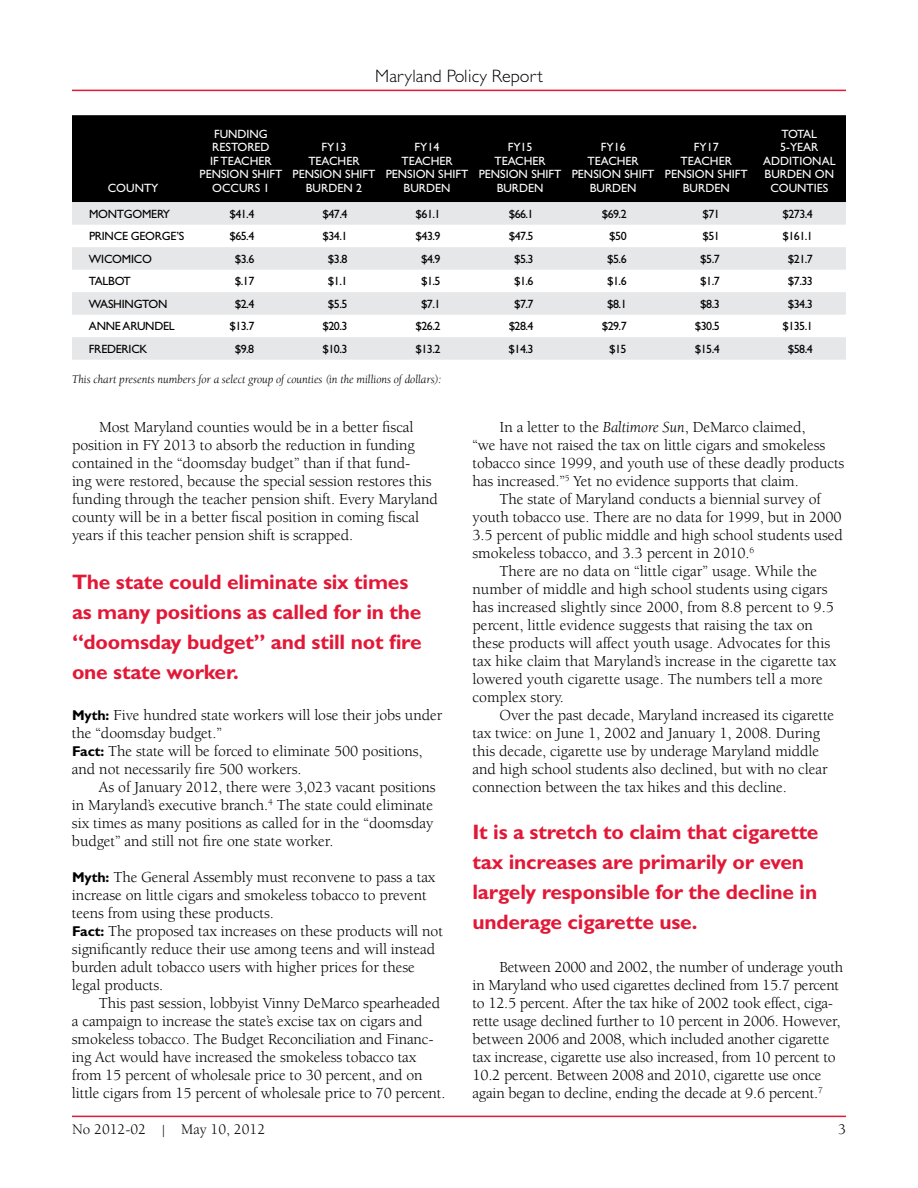
<style>
.page{position:relative;width:918px;height:1188px;background:#fff}
.page>*{position:absolute;margin:0;border:0;box-sizing:border-box;transform-origin:0 0}
.t1{font:700 21px/30px "Gill Sans";letter-spacing:-.01em;color:#e31837}
.t2{font:300 18px "Gill Sans";letter-spacing:.01em;color:#000}
.t3{font:15.75px/18px "Berkeley";letter-spacing:-.005em;color:#000}
.t4{font:15px "Berkeley";color:#000}
.t5{font:12px "Gill Sans";letter-spacing:-.02em;color:#000}
.t6{font:12px/13.5px "Gill Sans";color:#fff;text-align:center}
.t7{font:italic 12px "Berkeley";letter-spacing:-.005em;color:#000}
.s1{font-family:"Gill Sans";font-weight:700;font-size:14.25px}
.s2{font-style:italic}
.s3{font-family:"Adobe Caslon Pro";font-size:12px}
</style>
<div class="page">
<hr style="left:72px;top:1116px;width:774px;height:1px;background:#e31837">
<hr style="left:72px;top:90px;width:774px;height:1px;background:#e31837">
<div style="left:72px;top:115px;width:774px;height:87px;background:#000"></div>
<svg style="left:72px;top:202px;width:774px;height:158px;fill:#e6e7e8"></svg>
<p class="t6" style="left:108px;top:181px;width:52px">COUNTY</p>
<p class="t2" style="left:375px;top:65px;width:169px">Maryland Policy Report</p>
<p class="t6" style="left:200px;top:127px;width:84px">FUNDING<br>RESTORED<br>IF TEACHER<br>PENSION SHIFT<br>OCCURS 1</p>
<p class="t6" style="left:293px;top:140px;width:84px">FY13<br>TEACHER<br>PENSION SHIFT<br>BURDEN 2</p>
<p class="t6" style="left:386px;top:140px;width:84px">FY14<br>TEACHER<br>PENSION SHIFT<br>BURDEN</p>
<p class="t6" style="left:479px;top:140px;width:84px">FY15<br>TEACHER<br>PENSION SHIFT<br>BURDEN</p>
<p class="t6" style="left:572px;top:140px;width:84px">FY16<br>TEACHER<br>PENSION SHIFT<br>BURDEN</p>
<p class="t6" style="left:665px;top:140px;width:84px">FY17<br>TEACHER<br>PENSION SHIFT<br>BURDEN</p>
<p class="t6" style="left:763px;top:127px;width:74px">TOTAL<br>5-YEAR<br>ADDITIONAL<br>BURDEN ON<br>COUNTIES</p>
<p class="t5" style="left:89px;top:207px;width:83px">MONTGOMERY</p>
<p class="t5" style="left:229px;top:207px;width:26px">$41.4</p>
<p class="t5" style="left:323px;top:207px;width:26px">$47.4</p>
<p class="t5" style="left:416px;top:207px;width:26px">$61.1</p>
<p class="t5" style="left:509px;top:207px;width:26px">$66.1</p>
<p class="t5" style="left:602px;top:207px;width:26px">$69.2</p>
<p class="t5" style="left:702px;top:207px;width:19px">$71</p>
<p class="t5" style="left:783px;top:207px;width:32px">$273.4</p>
<p class="t5" style="left:89px;top:230px;width:97px">PRINCE GEORGE’S</p>
<p class="t5" style="left:229px;top:230px;width:26px">$65.4</p>
<p class="t5" style="left:323px;top:230px;width:26px">$34.1</p>
<p class="t5" style="left:416px;top:230px;width:26px">$43.9</p>
<p class="t5" style="left:509px;top:230px;width:26px">$47.5</p>
<p class="t5" style="left:609px;top:230px;width:19px">$50</p>
<p class="t5" style="left:702px;top:230px;width:19px">$51</p>
<p class="t5" style="left:783px;top:230px;width:32px">$161.1</p>
<p class="t5" style="left:89px;top:252px;width:64px">WICOMICO</p>
<p class="t5" style="left:235px;top:252px;width:21px">$3.6</p>
<p class="t5" style="left:328px;top:252px;width:21px">$3.8</p>
<p class="t5" style="left:421px;top:252px;width:21px">$4.9</p>
<p class="t5" style="left:514px;top:252px;width:21px">$5.3</p>
<p class="t5" style="left:607px;top:252px;width:21px">$5.6</p>
<p class="t5" style="left:700px;top:252px;width:21px">$5.7</p>
<p class="t5" style="left:788px;top:252px;width:26px">$21.7</p>
<p class="t5" style="left:89px;top:275px;width:43px">TALBOT</p>
<p class="t5" style="left:235px;top:275px;width:21px">$.17</p>
<p class="t5" style="left:328px;top:275px;width:21px">$1.1</p>
<p class="t5" style="left:421px;top:275px;width:21px">$1.5</p>
<p class="t5" style="left:514px;top:275px;width:21px">$1.6</p>
<p class="t5" style="left:607px;top:275px;width:21px">$1.6</p>
<p class="t5" style="left:700px;top:275px;width:21px">$1.7</p>
<p class="t5" style="left:788px;top:275px;width:26px">$7.33</p>
<p class="t5" style="left:89px;top:297px;width:80px">WASHINGTON</p>
<p class="t5" style="left:235px;top:297px;width:21px">$2.4</p>
<p class="t5" style="left:328px;top:297px;width:21px">$5.5</p>
<p class="t5" style="left:421px;top:297px;width:21px">$7.1</p>
<p class="t5" style="left:514px;top:297px;width:21px">$7.7</p>
<p class="t5" style="left:607px;top:297px;width:21px">$8.1</p>
<p class="t5" style="left:700px;top:297px;width:21px">$8.3</p>
<p class="t5" style="left:788px;top:297px;width:26px">$34.3</p>
<p class="t5" style="left:89px;top:320px;width:87px">ANNE ARUNDEL</p>
<p class="t5" style="left:229px;top:320px;width:26px">$13.7</p>
<p class="t5" style="left:323px;top:320px;width:26px">$20.3</p>
<p class="t5" style="left:416px;top:320px;width:26px">$26.2</p>
<p class="t5" style="left:509px;top:320px;width:26px">$28.4</p>
<p class="t5" style="left:602px;top:320px;width:26px">$29.7</p>
<p class="t5" style="left:695px;top:320px;width:26px">$30.5</p>
<p class="t5" style="left:782px;top:320px;width:32px">$135.1</p>
<p class="t5" style="left:89px;top:342px;width:60px">FREDERICK</p>
<p class="t5" style="left:235px;top:342px;width:21px">$9.8</p>
<p class="t5" style="left:322px;top:342px;width:26px">$10.3</p>
<p class="t5" style="left:416px;top:342px;width:26px">$13.2</p>
<p class="t5" style="left:509px;top:342px;width:26px">$14.3</p>
<p class="t5" style="left:609px;top:342px;width:19px">$15</p>
<p class="t5" style="left:695px;top:342px;width:26px">$15.4</p>
<p class="t5" style="left:788px;top:342px;width:26px">$58.4</p>
<p class="t7" style="left:72px;top:373px;width:371px">This chart presents numbers for a select group of counties (in the millions of dollars):</p>
<p class="t3" style="left:72px;top:418px;width:367px;text-indent:27px">Most Maryland counties would be in a better fiscal position in FY 2013 to absorb the reduction in funding contained in the “doomsday budget” than if that fund-<br>ing were restored, because the special session restores this funding through the teacher pension shift. Every Maryland county will be in a better fiscal position in coming fiscal years if this teacher pension shift is scrapped.</p>
<h1 class="t1" style="left:72px;top:567px;width:351px">The state could eliminate six times as many positions as called for in the “doomsday budget” and still not fire one state worker.</h1>
<p class="t3" style="left:72px;top:706px;width:372px"><span class="s1">Myth:</span> Five hundred state workers will lose their jobs under the “doomsday budget.”<br><span class="s1">Fact:</span> The state will be forced to eliminate 500 positions, and not necessarily fire 500 workers.</p>
<p class="t3" style="left:72px;top:778px;width:365px;text-indent:27px">As of January 2012, there were 3,023 vacant positions in Maryland’s executive branch.<sup>4</sup> The state could eliminate six times as many positions as called for in the “doomsday budget” and still not fire one state worker.</p>
<p class="t3" style="left:72px;top:868px;width:373px"><span class="s1">Myth:</span> The General Assembly must reconvene to pass a tax increase on little cigars and smokeless tobacco to prevent teens from using these products.<br><span class="s1">Fact:</span> The proposed tax increases on these products will not significantly reduce their use among teens and will instead burden adult tobacco users with higher prices for these legal products.</p>
<p class="t3" style="left:72px;top:994px;width:375px;text-indent:27px">This past session, lobbyist Vinny DeMarco spearheaded a campaign to increase the state’s excise tax on cigars and smokeless tobacco. The Budget Reconciliation and Financ&shy;ing Act would have increased the smokeless tobacco tax from 15 percent of wholesale price to 30 percent, and on little cigars from 15 percent of wholesale price to 70 percent.</p>
<p class="t3" style="left:499px;top:418px;width:308px">In a letter to the <span class="s2">Baltimore Sun</span>, DeMarco claimed,</p>
<p class="t3" style="left:473px;top:436px;width:354px">“we have not raised the tax on little cigars and smokeless</p>
<p class="t3" style="left:473px;top:454px;width:373px">tobacco since 1999, and youth use of these deadly products</p>
<p class="t3" style="left:473px;top:472px;width:328px">has increased.”<sup>5</sup> Yet no evidence supports that claim.</p>
<p class="t3" style="left:499px;top:490px;width:323px">The state of Maryland conducts a biennial survey of</p>
<p class="t3" style="left:473px;top:508px;width:371px">youth tobacco use. There are no data for 1999, but in 2000</p>
<p class="t3" style="left:473px;top:526px;width:372px">3.5 percent of public middle and high school students used</p>
<p class="t3" style="left:473px;top:544px;width:283px">smokeless tobacco, and 3.3 percent in 2010.<sup>6</sup></p>
<p class="t3" style="left:500px;top:562px;width:319px">There are no data on “little cigar” usage. While the</p>
<p class="t3" style="left:473px;top:580px;width:357px">number of middle and high school students using cigars</p>
<p class="t3" style="left:473px;top:598px;width:363px">has increased slightly since 2000, from 8.8 percent to 9.5</p>
<p class="t3" style="left:473px;top:616px;width:342px">percent, little evidence suggests that raising the tax on</p>
<p class="t3" style="left:473px;top:634px;width:359px">these products will affect youth usage. Advocates for this</p>
<p class="t3" style="left:473px;top:652px;width:365px">tax hike claim that Maryland’s increase in the cigarette tax</p>
<p class="t3" style="left:473px;top:670px;width:352px">lowered youth cigarette usage. The numbers tell a more</p>
<p class="t3" style="left:473px;top:688px;width:93px">complex story.</p>
<p class="t3" style="left:500px;top:706px;width:336px">Over the past decade, Maryland increased its cigarette</p>
<p class="t3" style="left:473px;top:724px;width:349px">tax twice: on June 1, 2002 and January 1, 2008. During</p>
<p class="t3" style="left:473px;top:742px;width:348px">this decade, cigarette use by underage Maryland middle</p>
<p class="t3" style="left:473px;top:760px;width:357px">and high school students also declined, but with no clear</p>
<p class="t3" style="left:473px;top:778px;width:316px">connection between the tax hikes and this decline.</p>
<h1 class="t1" style="left:472px;top:817px;width:348px">I t is a stretch to claim that cigarette tax increases are primarily or even largely responsible for the decline in underage cigarette use.</h1>
<p class="t3" style="left:473px;top:958px;width:372px;text-indent:27px">Between 2000 and 2002, the number of underage youth in Maryland who used cigarettes declined from 15.7 percent to 12.5 percent. After the tax hike of 2002 took effect, ciga&shy;rette usage declined further to 10 percent in 2006. However, between 2006 and 2008, which included another cigarette tax increase, cigarette use also increased, from 10 percent to 10.2 percent. Between 2008 and 2010, cigarette use once again began to decline, ending the decade at 9.6 percent.<sup>7</sup></p>
<p class="t4" style="left:72px;top:1121px;width:195px">No 2012-02 <span class="s3">|</span> May 10, 2012</p>
<p class="t4" style="left:838px;top:1121px;width:9px">3</p>
</div>
